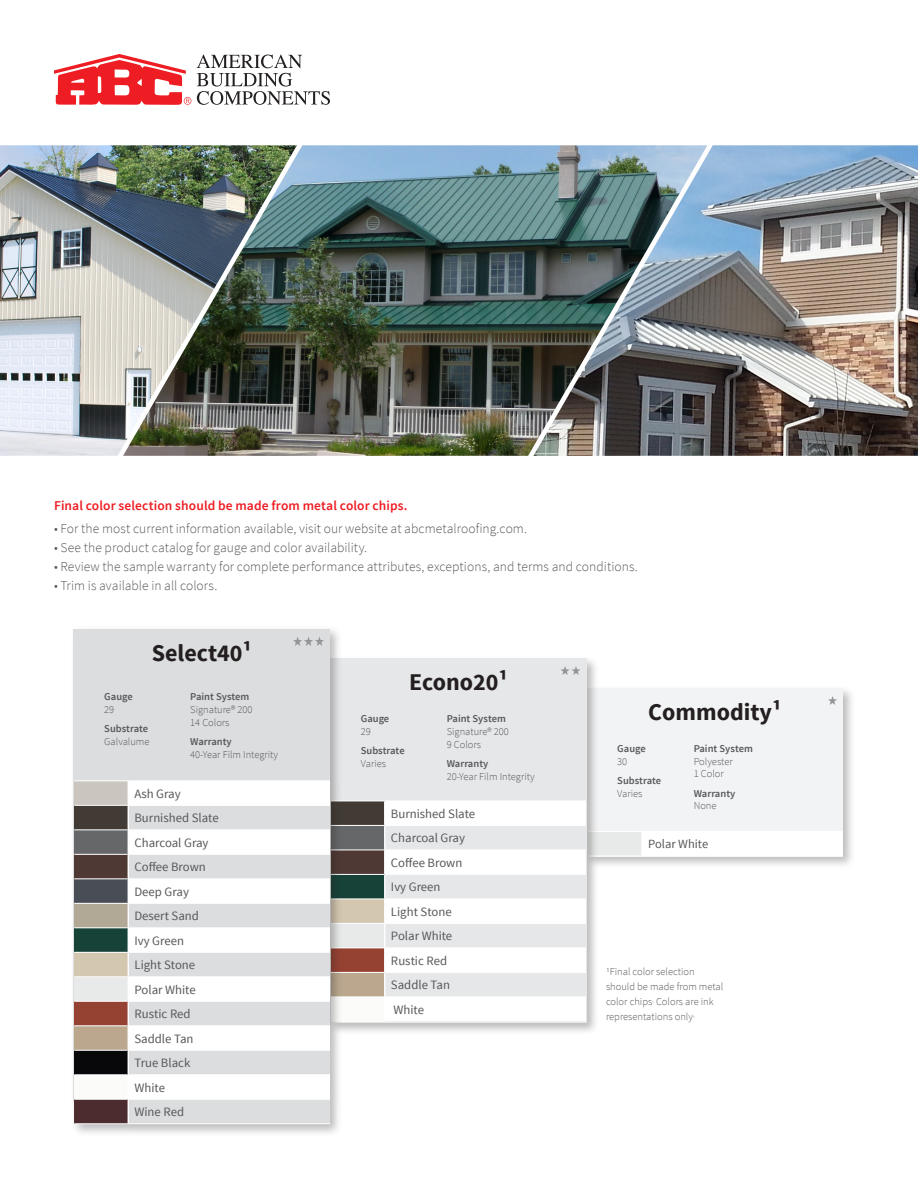
<style>
.page{position:relative;width:918px;height:1188px;background:#fff}
.page>*{position:absolute;margin:0;border:0;box-sizing:border-box;transform-origin:0 0}
.t1{font:700 24px "Source Sans Pro";color:#231f20}
.t2{font:300 13.5px "Source Sans Pro";letter-spacing:.005em;color:#57585a}
.t3{font:600 13.5px "Source Sans Pro";letter-spacing:.01em;color:#ee1d23}
.t4{font:12.75px "Source Sans Pro";color:#57585a}
.t5{font:12.45px "Source Sans Pro";color:#57585a}
.t6{font:300 10.5px/12.6px "Source Sans Pro";color:#57585a}
.t7{font:600 10.5px/12.6px "Source Sans Pro";color:#57585a}
.s1{font-weight:300}
.s2{font-weight:600}
</style>
<div class="page">
<div style="left:583px;top:685px;width:273px;height:185px;background:#231f20;opacity:.3"></div>
<div style="left:586px;top:689px;width:257px;height:168px;background:#f2f3f4"></div>
<div style="left:588px;top:831px;width:54px;height:25px;background:#e7eae8"></div>
<div style="left:642px;top:831px;width:200px;height:25px;background:#fff"></div>
<hr style="left:588px;top:831px;width:54px;height:1px;background:#fff">
<hr style="left:588px;top:855px;width:54px;height:1px;background:#fff">
<hr style="left:641px;top:832px;width:2px;height:23px;background:#fff">
<svg style="left:828px;top:696px;width:9px;height:9px"></svg>
<img style="left:707px;top:145px;width:211px;height:311px">
<img style="left:297px;top:145px;width:410px;height:311px">
<img style="left:0;top:145px;width:297px;height:311px">
<svg style="left:197px;top:55px;width:133px;height:50px"></svg>
<svg style="left:54px;top:54px;width:137px;height:51px"></svg>
<div style="left:327px;top:656px;width:272px;height:379px;background:#231f20;opacity:.3"></div>
<div style="left:330px;top:659px;width:256px;height:364px;background:#e6e7e9"></div>
<div style="left:331px;top:801px;width:54px;height:24px;background:#423b35"></div>
<div style="left:331px;top:825px;width:54px;height:25px;background:#666768"></div>
<div style="left:331px;top:850px;width:54px;height:24px;background:#4f3935"></div>
<div style="left:331px;top:874px;width:54px;height:25px;background:#174238"></div>
<div style="left:331px;top:899px;width:54px;height:24px;background:#d3c7af"></div>
<div style="left:331px;top:948px;width:54px;height:24px;background:#964232"></div>
<div style="left:331px;top:972px;width:54px;height:25px;background:#baa78e"></div>
<div style="left:331px;top:997px;width:54px;height:24px;background:#fbfcfa"></div>
<hr style="left:331px;top:800px;width:54px;height:1px;background:#fff">
<hr style="left:385px;top:800px;width:201px;height:1px;background:#fff">
<hr style="left:331px;top:825px;width:54px;height:1px;background:#fff">
<hr style="left:331px;top:849px;width:53px;height:1px;background:#fff">
<hr style="left:331px;top:874px;width:53px;height:1px;background:#fff">
<hr style="left:331px;top:898px;width:53px;height:1px;background:#fff">
<hr style="left:331px;top:923px;width:53px;height:1px;background:#fff">
<hr style="left:331px;top:947px;width:53px;height:1px;background:#fff">
<hr style="left:331px;top:972px;width:53px;height:1px;background:#fff">
<hr style="left:331px;top:996px;width:53px;height:1px;background:#fff">
<svg style="left:384px;top:801px;width:202px;height:220px"></svg>
<hr style="left:385px;top:825px;width:201px;height:1px;background:#fff">
<svg style="left:561px;top:666px;width:19px;height:9px"></svg>
<div style="left:70px;top:625px;width:273px;height:512px;background:#231f20;opacity:.3"></div>
<div style="left:74px;top:629px;width:256px;height:472px;background:#dcdddf"></div>
<div style="left:74px;top:781px;width:54px;height:24px;background:#cac5be"></div>
<div style="left:129px;top:781px;width:201px;height:24px;background:#fff"></div>
<div style="left:74px;top:805px;width:54px;height:25px;background:#423b35"></div>
<svg style="left:129px;top:830px;width:201px;height:293px;fill:#fff"></svg>
<div style="left:74px;top:830px;width:54px;height:24px;background:#666768"></div>
<div style="left:74px;top:854px;width:54px;height:25px;background:#4f3935"></div>
<div style="left:74px;top:879px;width:54px;height:24px;background:#494d55"></div>
<div style="left:74px;top:903px;width:54px;height:25px;background:#b1a896"></div>
<div style="left:74px;top:928px;width:54px;height:24px;background:#174238"></div>
<div style="left:74px;top:952px;width:54px;height:25px;background:#d3c7af"></div>
<div style="left:74px;top:977px;width:54px;height:24px;background:#e7eae8"></div>
<div style="left:74px;top:1001px;width:54px;height:25px;background:#964232"></div>
<div style="left:74px;top:1026px;width:54px;height:24px;background:#baa78e"></div>
<div style="left:74px;top:1050px;width:54px;height:25px;background:#08080b"></div>
<div style="left:74px;top:1075px;width:54px;height:24px;background:#fbfcfa"></div>
<div style="left:74px;top:1099px;width:54px;height:25px;background:#4d2c2f"></div>
<hr style="left:128px;top:780px;width:202px;height:1px;background:#fff">
<hr style="left:128px;top:805px;width:202px;height:1px;background:#fff">
<hr style="left:74px;top:829px;width:54px;height:1px;background:#fff">
<hr style="left:129px;top:829px;width:201px;height:1px;background:#fff">
<hr style="left:74px;top:854px;width:54px;height:1px;background:#fff">
<hr style="left:129px;top:854px;width:201px;height:1px;background:#fff">
<hr style="left:74px;top:878px;width:54px;height:1px;background:#fff">
<hr style="left:129px;top:878px;width:201px;height:1px;background:#fff">
<hr style="left:74px;top:903px;width:54px;height:1px;background:#fff">
<hr style="left:129px;top:903px;width:201px;height:1px;background:#fff">
<hr style="left:74px;top:927px;width:54px;height:1px;background:#fff">
<hr style="left:129px;top:927px;width:201px;height:1px;background:#fff">
<hr style="left:74px;top:952px;width:54px;height:1px;background:#fff">
<hr style="left:129px;top:952px;width:201px;height:1px;background:#fff">
<hr style="left:74px;top:976px;width:54px;height:1px;background:#fff">
<hr style="left:129px;top:976px;width:201px;height:1px;background:#fff">
<hr style="left:74px;top:1001px;width:54px;height:1px;background:#fff">
<hr style="left:129px;top:1001px;width:201px;height:1px;background:#fff">
<hr style="left:74px;top:1025px;width:54px;height:1px;background:#fff">
<hr style="left:129px;top:1025px;width:201px;height:1px;background:#fff">
<hr style="left:74px;top:1050px;width:54px;height:1px;background:#fff">
<hr style="left:129px;top:1050px;width:201px;height:1px;background:#fff">
<hr style="left:74px;top:1074px;width:54px;height:1px;background:#fff">
<hr style="left:129px;top:1074px;width:201px;height:1px;background:#fff">
<hr style="left:74px;top:1099px;width:54px;height:1px;background:#fff">
<hr style="left:74px;top:1123px;width:54px;height:1px;background:#fff">
<hr style="left:129px;top:1099px;width:201px;height:1px;background:#fff">
<hr style="left:128px;top:1123px;width:202px;height:1px;background:#fff">
<svg style="left:128px;top:781px;width:1px;height:342px"></svg>
<hr style="left:74px;top:805px;width:54px;height:1px;background:#fff">
<hr style="left:74px;top:780px;width:54px;height:1px;background:#fff">
<svg style="left:293px;top:637px;width:31px;height:9px"></svg>
<p class="t3" style="left:54px;top:497px;width:355px">Final color selection should be made from metal color chips.</p>
<p class="t2" style="left:54px;top:520px;width:474px">• For the most current information available, visit our website at abcmetalroofing.com.</p>
<p class="t2" style="left:54px;top:539px;width:315px">• See the product catalog for gauge and color availability.</p>
<p class="t2" style="left:54px;top:559px;width:585px">• Review the sample warranty for complete performance attributes, exceptions, and terms and conditions.</p>
<p class="t2" style="left:54px;top:578px;width:165px">• Trim is available in all colors.</p>
<p class="t1" style="left:152px;top:638px;width:101px">Select40¹</p>
<p class="t7" style="left:104px;top:691px;width:30px">Gauge<br><span class="s1">29</span></p>
<p class="t7" style="left:104px;top:723px;width:47px">Substrate<br><span class="s1">Galvalume</span></p>
<p class="t6" style="left:190px;top:691px;width:64px"><span class="s2">Paint System<br></span>Signature® 200<br>14 Colors</p>
<p class="t6" style="left:190px;top:735px;width:89px"><span class="s2">Warranty<br></span>40-Year Film Integrity</p>
<p class="t4" style="left:134px;top:786px;width:48px">Ash Gray</p>
<p class="t4" style="left:134px;top:810px;width:86px">Burnished Slate</p>
<p class="t4" style="left:134px;top:835px;width:76px">Charcoal Gray</p>
<p class="t4" style="left:134px;top:859px;width:73px">Coffee Brown</p>
<p class="t4" style="left:134px;top:884px;width:56px">Deep Gray</p>
<p class="t4" style="left:134px;top:908px;width:66px">Desert Sand</p>
<p class="t4" style="left:134px;top:933px;width:51px">Ivy Green</p>
<p class="t4" style="left:134px;top:957px;width:62px">Light Stone</p>
<p class="t4" style="left:134px;top:982px;width:63px">Polar White</p>
<p class="t4" style="left:134px;top:1006px;width:58px">Rustic Red</p>
<p class="t4" style="left:134px;top:1031px;width:61px">Saddle Tan</p>
<p class="t4" style="left:134px;top:1055px;width:57px">True Black</p>
<p class="t4" style="left:134px;top:1080px;width:32px">White</p>
<p class="t4" style="left:134px;top:1104px;width:51px">Wine Red</p>
<p class="t1" style="left:409px;top:667px;width:100px">Econo20¹</p>
<p class="t7" style="left:361px;top:713px;width:30px">Gauge<br><span class="s1">29</span></p>
<p class="t7" style="left:361px;top:745px;width:45px">Substrate<br><span class="s1">Varies</span></p>
<p class="t6" style="left:447px;top:713px;width:64px"><span class="s2">Paint System<br></span>Signature® 200<br>9 Colors</p>
<p class="t6" style="left:447px;top:757px;width:89px"><span class="s2">Warranty<br></span>20-Year Film Integrity</p>
<p class="t4" style="left:391px;top:806px;width:86px">Burnished Slate</p>
<p class="t4" style="left:391px;top:830px;width:76px">Charcoal Gray</p>
<p class="t4" style="left:391px;top:855px;width:73px">Coffee Brown</p>
<p class="t4" style="left:391px;top:879px;width:51px">Ivy Green</p>
<p class="t4" style="left:391px;top:904px;width:62px">Light Stone</p>
<p class="t4" style="left:391px;top:928px;width:63px">Polar White</p>
<p class="t4" style="left:391px;top:953px;width:58px">Rustic Red</p>
<p class="t4" style="left:391px;top:977px;width:61px">Saddle Tan</p>
<p class="t4" style="left:394px;top:1002px;width:32px">White</p>
<p class="t1" style="left:648px;top:697px;width:134px">Commodity¹</p>
<p class="t7" style="left:617px;top:743px;width:30px">Gauge<br><span class="s1">30</span></p>
<p class="t7" style="left:617px;top:774px;width:45px">Substrate<br><span class="s1">Varies</span></p>
<p class="t6" style="left:694px;top:742px;width:61px"><span class="s2">Paint System<br></span>Polyester<br>1 Color</p>
<p class="t7" style="left:694px;top:787px;width:43px">Warranty<br><span class="s1">None</span></p>
<p class="t5" style="left:648px;top:836px;width:61px">Polar White</p>
<p class="t6" style="left:606px;top:964px;width:119px;line-height:15px">1Final color selection should be made from metal color chips. Colors are ink representations only.</p>
</div>
